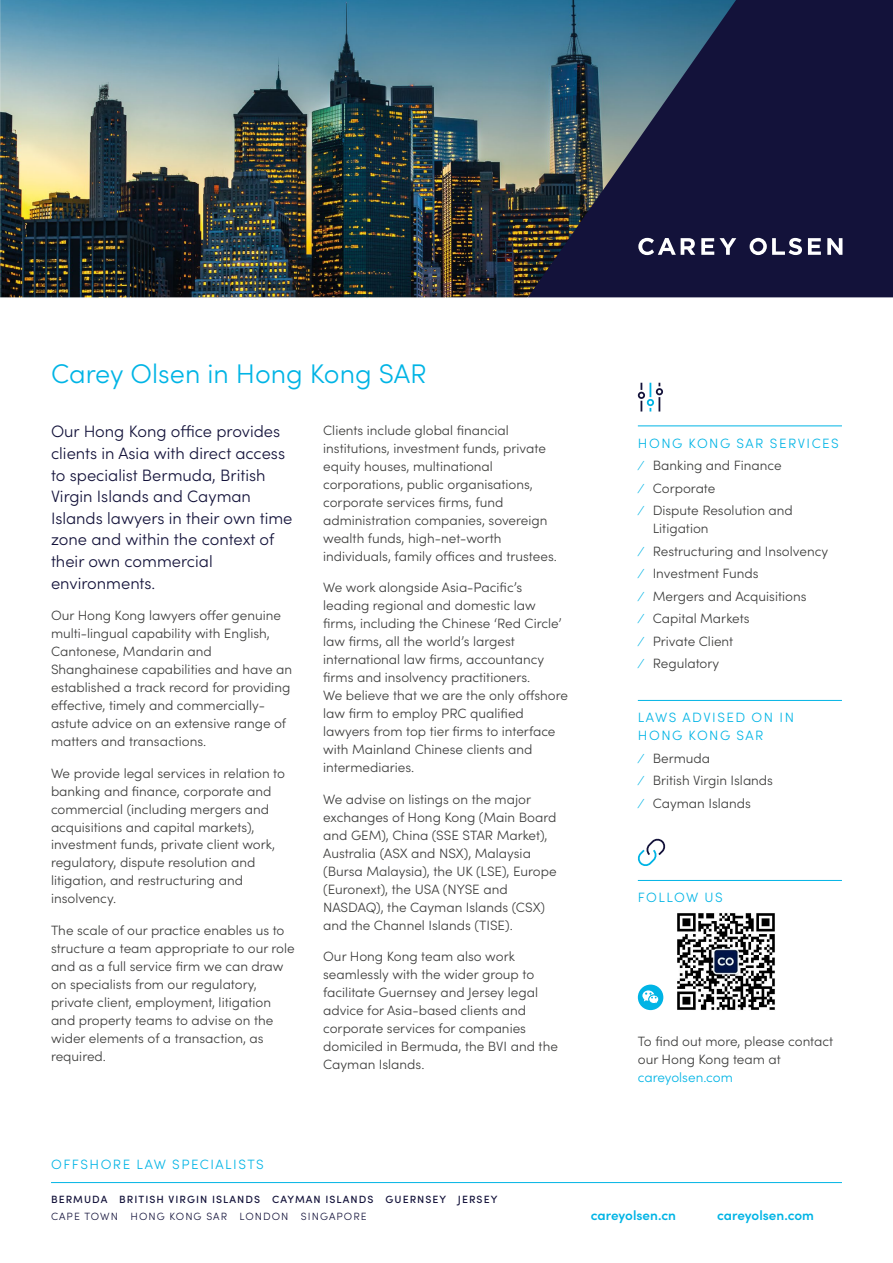
<style>
.page{position:relative;width:893px;height:1263px;background:#fff}
.page>*{position:absolute;margin:0;border:0;box-sizing:border-box;transform-origin:0 0}
.t1{font:300 27px "Sofia Pro";color:#00b4e5}
.t2{font:300 16.5px/21.6px "Sofia Pro";color:#13123a}
.t3{font:300 13.5px/18px "Sofia Pro";color:#3c3c3b}
.t4{font:300 13.5px/18px "Sofia Pro";letter-spacing:.11em;color:#00b4e5}
.t5{font:600 13.5px "Sofia Pro";color:#00b4e5}
.t6{font:300 13.5px "Sofia Pro";color:#00b4e5}
.t7{font:500 10.5px "Sofia Pro";letter-spacing:.1em;color:#13123a}
.t8{font:300 10.5px "Sofia Pro";letter-spacing:.1em;color:#13123a}
.s1{color:#00b4e5}
</style>
<div class="page">
<hr style="left:638px;top:425px;width:204px;height:1px;background:#00b4e5">
<hr style="left:638px;top:700px;width:204px;height:1px;background:#00b4e5">
<hr style="left:638px;top:880px;width:204px;height:1px;background:#00b4e5">
<svg style="left:637px;top:382px;width:26px;height:30px"></svg>
<svg style="left:637px;top:838px;width:29px;height:28px"></svg>
<img style="left:677px;top:913px;width:98px;height:97px">
<div style="left:638px;top:984px;width:25px;height:26px;background:#00b4e5;border-radius:50%"></div>
<svg style="left:642px;top:990px;width:17px;height:14px"></svg>
<hr style="left:51px;top:1182px;width:791px;height:1px;background:#00b4e5">
<img style="left:0;top:0;width:528px;height:297px">
<svg style="left:528px;top:0;width:365px;height:297px;background:#222c4d"></svg>
<svg style="left:701px;top:238px;width:35px;height:17px"></svg>
<svg style="left:808px;top:238px;width:13px;height:17px"></svg>
<svg style="left:827px;top:238px;width:15px;height:17px"></svg>
<svg style="left:750px;top:238px;width:52px;height:17px"></svg>
<svg style="left:638px;top:238px;width:57px;height:17px"></svg>
<h1 class="t1" style="left:51px;top:354px;width:377px">Carey Olsen in Hong Kong SAR</h1>
<p class="t2" style="left:51px;top:420px;width:243px">Our Hong Kong office provides clients in Asia with direct access to specialist Bermuda, British<br>Virgin Islands and Cayman<br>Islands lawyers in their own time zone and within the context of their own commercial environments.</p>
<p class="t3" style="left:51px;top:605px;width:243px">Our Hong Kong lawyers offer genuine multi-lingual capability with English, Cantonese, Mandarin and Shanghainese capabilities and have an established a track record for providing effective, timely and commercially&shy;astute advice on an extensive range of matters and transactions.</p>
<p class="t3" style="left:51px;top:763px;width:236px">We provide legal services in relation to banking and finance, corporate and commercial (including mergers and acquisitions and capital markets), investment funds, private client work, regulatory, dispute resolution and litigation, and restructuring and insolvency.</p>
<p class="t3" style="left:51px;top:920px;width:245px">The scale of our practice enables us to structure a team appropriate to our role and as a full service firm we can draw on specialists from our regulatory, private client, employment, litigation and property teams to advise on the wider elements of a transaction, as required.</p>
<p class="t3" style="left:323px;top:420px;width:235px">Clients include global financial institutions, investment funds, private equity houses, multinational corporations, public organisations, corporate services firms, fund administration companies, sovereign wealth funds, high-net-worth individuals, family offices and trustees.</p>
<p class="t3" style="left:323px;top:578px;width:246px">We work alongside Asia-Pacific’s leading regional and domestic law firms, including the Chinese ‘Red Circle’ law firms, all the world’s largest international law firms, accountancy firms and insolvency practitioners.<br>We believe that we are the only offshore law firm to employ PRC qualified lawyers from top tier firms to interface with Mainland Chinese clients and intermediaries.</p>
<p class="t3" style="left:323px;top:789px;width:235px">We advise on listings on the major exchanges of Hong Kong (Main Board and GEM), China (SSE STAR Market), Australia (ASX and NSX), Malaysia (Bursa Malaysia), the UK (LSE), Europe (Euronext), the USA (NYSE and NASDAQ), the Cayman Islands (CSX) and the Channel Islands (TISE).</p>
<p class="t3" style="left:323px;top:947px;width:236px">Our Hong Kong team also work seamlessly with the wider group to facilitate Guernsey and Jersey legal advice for Asia-based clients and corporate services for companies domiciled in Bermuda, the BVI and the<br>Cayman Islands.</p>
<p class="t3" style="left:638px;top:431px;width:203px;line-height:22.5px"><span class="s1">HONG KONG SAR SERVICES ⁄</span> Banking and Finance<br><span class="s1">⁄</span> Corporate<br><span class="s1">⁄</span> Dispute Resolution and</p>
<p class="t3" style="left:640px;top:516px;width:190px;line-height:22.5px;text-indent:13px">Litigation<br><span class="s1">⁄</span> Restructuring and Insolvency <span class="s1">⁄</span> Investment Funds<br><span class="s1">⁄</span> Mergers and Acquisitions<br><span class="s1">⁄</span> Capital Markets<br><span class="s1">⁄</span> Private Client<br><span class="s1">⁄</span> Regulatory</p>
<p class="t4" style="left:638px;top:708px;width:158px">LAWS ADVISED ON IN<br>HONG KONG SAR</p>
<p class="t3" style="left:640px;top:746px;width:135px;line-height:22.5px"><span class="s1">⁄</span> Bermuda<br><span class="s1">⁄</span> British Virgin Islands <span class="s1">⁄</span> Cayman Islands</p>
<p class="t4" style="left:638px;top:887px;width:86px">FOLLOW US</p>
<p class="t3" style="left:638px;top:1031px;width:197px">To find out more, please contact our Hong Kong team at</p>
<p class="t6" style="left:638px;top:1067px;width:97px">careyolsen.com</p>
<p class="t4" style="left:51px;top:1155px;width:214px">OFFSHORE LAW SPECIALISTS</p>
<p class="t7" style="left:51px;top:1191px;width:448px">BERMUDA BRITISH VIRGIN ISLANDS CAYMAN ISLANDS GUERNSEY JERSEY</p>
<p class="t8" style="left:51px;top:1209px;width:317px">CAPE TOWN HONG KONG SAR LONDON SINGAPORE</p>
<p class="t5" style="left:591px;top:1205px;width:87px">careyolsen.cn</p>
<p class="t5" style="left:717px;top:1205px;width:98px">careyolsen.com</p>
</div>
